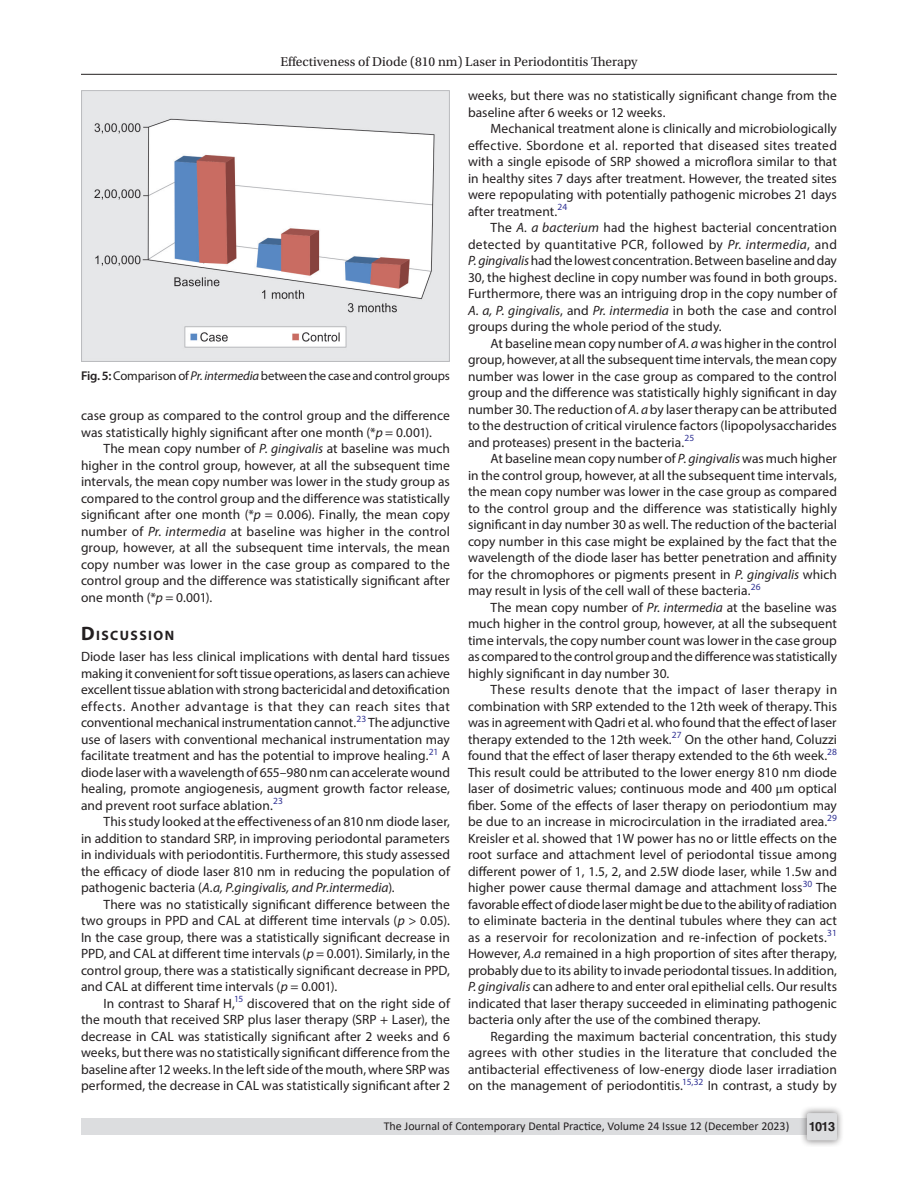
<style>
.page{position:relative;width:918px;height:1188px;background:#fff}
.page>*{position:absolute;margin:0;border:0;box-sizing:border-box;transform-origin:0 0}
.Head-1{font:700 13.65px "Myriad Pro";letter-spacing:.105em;color:#231f20}
.Para-Indent{font:13.5px/16.5px "Myriad Pro";letter-spacing:.005em;color:#231f20;text-align:justify}
.Para-NoIndent{font:13.5px/16.5px "Myriad Pro";letter-spacing:.005em;color:#231f20;text-align:justify}
.t1{font:13.5px "Utopia Std";color:#231f20}
.FigCaption{font:12.75px "Myriad Pro";letter-spacing:-.01em;color:#231f20}
.t2{font:700 12.75px "Helvetica LT Std";color:#231f20}
.t3{font:12px "Calibri";color:#231f20}
.s1{font-weight:600}
.s2{font-style:italic}
.s3{font-size:19.5px}
.s4{font-family:"STIX General"}
</style>
<div class="page">
<hr style="left:81px;top:74px;width:756px;height:1px;background:#231f20">
<div style="left:81px;top:1119px;width:756px;height:16px;background:#dcdddf"></div>
<div style="left:800px;top:1106px;width:44px;height:41px;background:#231f20;opacity:.61"></div>
<div style="left:807px;top:1113px;width:30px;height:27px;background:#dcdddf;border-radius:2px"></div>
<img style="left:81px;top:90px;width:369px;height:271px">
<p class="t1" style="left:280px;top:55px;width:359px">Effectiveness of Diode (810 nm) Laser in Periodontitis Therapy</p>
<p class="FigCaption" style="left:81px;top:368px;width:371px"><span class="s1">Fig. 5:</span> Comparison of <span class="s2">Pr. intermedia</span> between the case and control groups</p>
<p class="Para-Indent" style="left:81px;top:407px;width:370px">case group as compared to the control group and the difference was statistically highly significant after one month (*<span class="s2">p</span> = 0.001).</p>
<p class="Para-Indent" style="left:81px;top:440px;width:371px;text-indent:22px">The mean copy number of <span class="s2">P. gingivalis</span> at baseline was much higher in the control group, however, at all the subsequent time intervals, the mean copy number was lower in the study group as compared to the control group and the difference was statistically significant after one month (*<span class="s2">p</span> = 0.006). Finally, the mean copy number of <span class="s2">Pr. intermedia</span> at baseline was higher in the control group, however, at all the subsequent time intervals, the mean copy number was lower in the case group as compared to the control group and the difference was statistically significant after one month (*<span class="s2">p</span> = 0.001).</p>
<p class="Head-1" style="left:81px;top:627px;width:95px"><span class="s3">D</span>ISCUSSION</p>
<p class="Para-NoIndent" style="left:81px;top:648px;width:371px">Diode laser has less clinical implications with dental hard tissues making it convenient for soft tissue operations, as lasers can achieve excellent tissue ablation with strong bactericidal and detoxification effects. Another advantage is that they can reach sites that conventional mechanical instrumentation cannot.<sup>23</sup> The adjunctive use of lasers with conventional mechanical instrumentation may facilitate treatment and has the potential to improve healing.<sup>21</sup> A diode laser with a wavelength of 655–980 nm can accelerate wound healing, promote angiogenesis, augment growth factor release, and prevent root surface ablation.<sup>23</sup></p>
<p class="Para-Indent" style="left:81px;top:813px;width:371px;text-indent:22px">This study looked at the effectiveness of an 810 nm diode laser, in addition to standard SRP, in improving periodontal parameters in individuals with periodontitis. Furthermore, this study assessed the efficacy of diode laser 810 nm in reducing the population of pathogenic bacteria (<span class="s2">A.a, P.gingivalis, and Pr.intermedia</span>).</p>
<p class="Para-Indent" style="left:81px;top:896px;width:371px;text-indent:22px">There was no statistically significant difference between the two groups in PPD and CAL at different time intervals (<span class="s2">p</span> &gt; 0.05).<br>In the case group, there was a statistically significant decrease in PPD, and CAL at different time intervals (<span class="s2">p</span> = 0.001). Similarly, in the control group, there was a statistically significant decrease in PPD, and CAL at different time intervals (<span class="s2">p</span> = 0.001).</p>
<p class="Para-Indent" style="left:81px;top:995px;width:371px;text-indent:22px">In contrast to Sharaf H,<sup>15</sup> discovered that on the right side of the mouth that received SRP plus laser therapy (SRP + Laser), the decrease in CAL was statistically significant after 2 weeks and 6 weeks, but there was no statistically significant difference from the baseline after 12 weeks. In the left side of the mouth, where SRP was performed, the decrease in CAL was statistically significant after 2</p>
<p class="Para-Indent" style="left:468px;top:87px;width:370px">weeks, but there was no statistically significant change from the baseline after 6 weeks or 12 weeks.</p>
<p class="Para-Indent" style="left:468px;top:120px;width:371px;text-indent:22px">Mechanical treatment alone is clinically and microbiologically effective. Sbordone et al. reported that diseased sites treated with a single episode of SRP showed a microflora similar to that in healthy sites 7 days after treatment. However, the treated sites were repopulating with potentially pathogenic microbes 21 days after treatment.<sup>24</sup></p>
<p class="Para-Indent" style="left:468px;top:219px;width:371px;text-indent:22px">The <span class="s2">A. a bacterium</span> had the highest bacterial concentration detected by quantitative PCR, followed by <span class="s2">Pr. intermedia</span>, and <span class="s2">P. gingivalis</span> had the lowest concentration. Between baseline and day 30, the highest decline in copy number was found in both groups.<br>Furthermore, there was an intriguing drop in the copy number of <span class="s2">A. a, P. gingivalis</span>, and <span class="s2">Pr. intermedia</span> in both the case and control groups during the whole period of the study.</p>
<p class="Para-Indent" style="left:468px;top:335px;width:371px;text-indent:22px">At baseline mean copy number of <span class="s2">A. a</span> was higher in the control group, however, at all the subsequent time intervals, the mean copy number was lower in the case group as compared to the control group and the difference was statistically highly significant in day number 30. The reduction of <span class="s2">A. a</span> by laser therapy can be attributed to the destruction of critical virulence factors (lipopolysaccharides and proteases) present in the bacteria.<sup>25</sup></p>
<p class="Para-Indent" style="left:468px;top:450px;width:371px;text-indent:22px">At baseline mean copy number of <span class="s2">P. gingivalis</span> was much higher in the control group, however, at all the subsequent time intervals, the mean copy number was lower in the case group as compared to the control group and the difference was statistically highly significant in day number 30 as well. The reduction of the bacterial copy number in this case might be explained by the fact that the wavelength of the diode laser has better penetration and affinity for the chromophores or pigments present in <span class="s2">P. gingivalis</span> which may result in lysis of the cell wall of these bacteria.<sup>26</sup></p>
<p class="Para-Indent" style="left:468px;top:599px;width:371px;text-indent:22px">The mean copy number of <span class="s2">Pr. intermedia</span> at the baseline was much higher in the control group, however, at all the subsequent time intervals, the copy number count was lower in the case group as compared to the control group and the difference was statistically highly significant in day number 30.</p>
<p class="Para-Indent" style="left:468px;top:681px;width:371px;text-indent:22px">These results denote that the impact of laser therapy in combination with SRP extended to the 12th week of therapy. This was in agreement with Qadri et al. who found that the effect of laser therapy extended to the 12th week.<sup>27</sup> On the other hand, Coluzzi found that the effect of laser therapy extended to the 6th week.<sup>28<br></sup>This result could be attributed to the lower energy 810 nm diode laser of dosimetric values; continuous mode and 400 <span class="s4">μ</span>m optical fiber. Some of the effects of laser therapy on periodontium may be due to an increase in microcirculation in the irradiated area.<sup>29<br></sup>Kreisler et al. showed that 1W power has no or little effects on the root surface and attachment level of periodontal tissue among different power of 1, 1.5, 2, and 2.5W diode laser, while 1.5w and higher power cause thermal damage and attachment loss<sup>30</sup> The favorable effect of diode laser might be due to the ability of radiation to eliminate bacteria in the dentinal tubules where they can act as a reservoir for recolonization and re-infection of pockets.<sup>31<br></sup>However, <span class="s2">A.a</span> remained in a high proportion of sites after therapy, probably due to its ability to invade periodontal tissues. In addition, <span class="s2">P. gingivalis</span> can adhere to and enter oral epithelial cells. Our results indicated that laser therapy succeeded in eliminating pathogenic bacteria only after the use of the combined therapy.</p>
<p class="Para-Indent" style="left:468px;top:1028px;width:371px;text-indent:22px">Regarding the maximum bacterial concentration, this study agrees with other studies in the literature that concluded the antibacterial effectiveness of low-energy diode laser irradiation on the management of periodontitis.<sup>15,32</sup> In contrast, a study by</p>
<p class="t3" style="left:384px;top:1117px;width:407px">The Journal of Contemporary Dental Practice, Volume 24 Issue 12 (December 2023)</p>
<p class="t2" style="left:809px;top:1119px;width:28px">1013</p>
</div>
